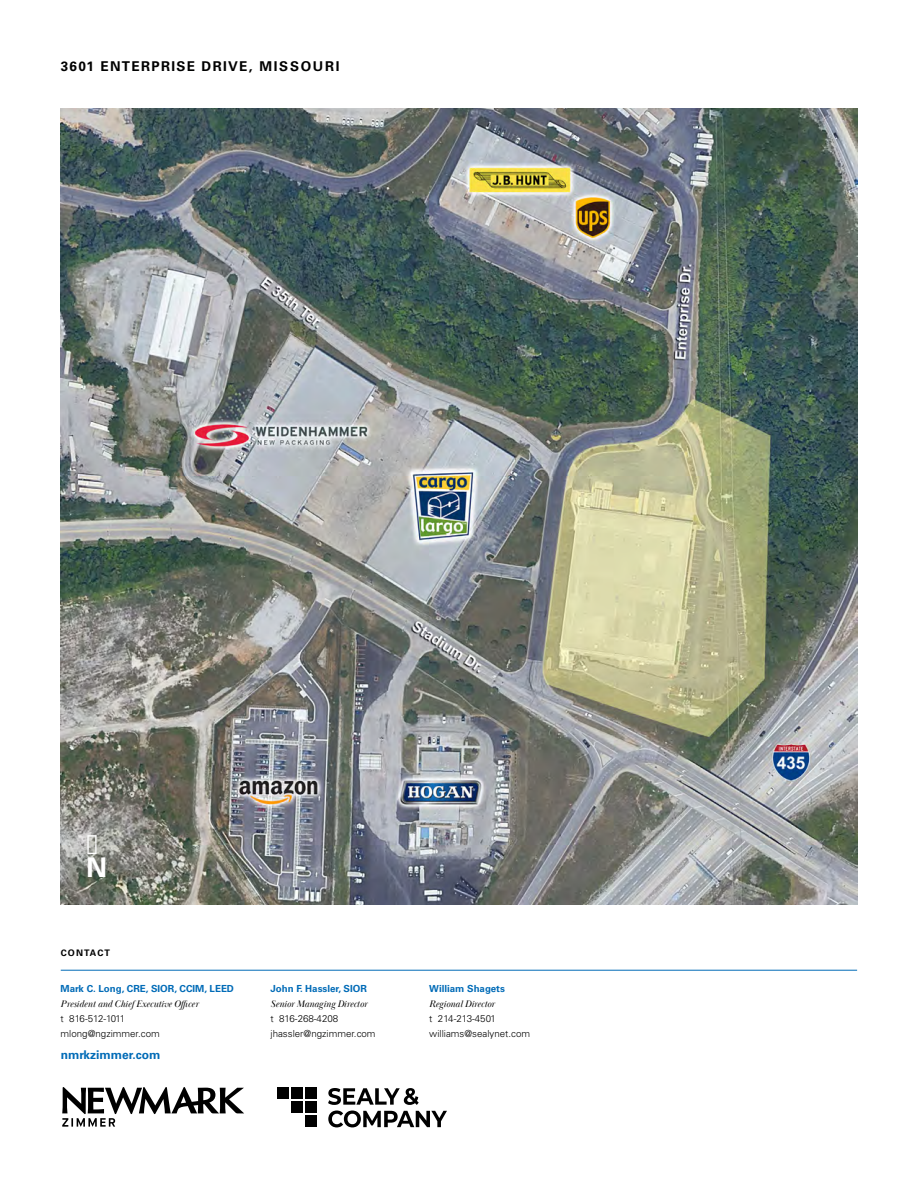
<style>
.page{position:relative;width:918px;height:1188px;background:#fff}
.page>*{position:absolute;margin:0;border:0;box-sizing:border-box;transform-origin:0 0}
.t1{font:700 27px "Univers LT Pro 65";color:#fff}
.t2{font:700 13.5px "Univers LT Pro 65";letter-spacing:.1em;color:#000100}
.t3{font:700 12px "Univers LT Pro 65";color:#006bb7}
.t4{font:300 9.75px/15px "Univers LT Pro 45";color:#000100}
.t5{font:italic 9.75px "Baskerville Display PT";color:#000100}
.t6{font:700 9.75px "Univers LT Pro 65";color:#006bb7}
.t7{font:700 9px "Univers LT Pro 65";letter-spacing:.125em;color:#000}
</style>
<div class="page">
<svg style="left:62px;top:1087px;width:182px;height:40px"></svg>
<svg style="left:328px;top:1088px;width:91px;height:17px"></svg>
<svg style="left:328px;top:1111px;width:119px;height:16px"></svg>
<div style="left:305px;top:1088px;width:12px;height:11px;background:#000"></div>
<div style="left:305px;top:1102px;width:12px;height:11px;background:#000"></div>
<div style="left:292px;top:1102px;width:11px;height:11px;background:#000"></div>
<div style="left:305px;top:1115px;width:12px;height:12px;background:#000"></div>
<div style="left:292px;top:1088px;width:11px;height:11px;background:#000"></div>
<div style="left:278px;top:1088px;width:11px;height:11px;background:#000"></div>
<img style="left:61px;top:108px;width:796px;height:796px">
<hr style="left:61px;top:970px;width:796px;height:1px;background:#006bb7">
<svg style="left:88px;top:835px;width:9px;height:19px"></svg>
<h2 class="t2" style="left:61px;top:56px;width:280px">3601 ENTERPRISE DRIVE, MISSOURI</h2>
<h1 class="t1" style="left:86px;top:849px;width:23px">N</h1>
<p class="t7" style="left:61px;top:946px;width:51px">CONTACT</p>
<p class="t6" style="left:61px;top:982px;width:175px">Mark C. Long, CRE, SIOR, CCIM, LEED</p>
<p class="t5" style="left:61px;top:998px;width:139px">President and Chief Executive Officer</p>
<p class="t4" style="left:61px;top:1011px;width:101px">t 816-512-1011 mlong@ngzimmer.com</p>
<p class="t3" style="left:61px;top:1046px;width:101px">nmrkzimmer.com</p>
<p class="t6" style="left:271px;top:982px;width:98px">John F. Hassler, SIOR</p>
<p class="t5" style="left:271px;top:998px;width:98px">Senior Managing Director</p>
<p class="t4" style="left:271px;top:1011px;width:107px">t 816-268-4208 jhassler@ngzimmer.com</p>
<p class="t6" style="left:429px;top:982px;width:77px">William Shagets</p>
<p class="t5" style="left:429px;top:998px;width:67px">Regional Director</p>
<p class="t4" style="left:429px;top:1011px;width:102px">t 214-213-4501 williams@sealynet.com</p>
</div>
